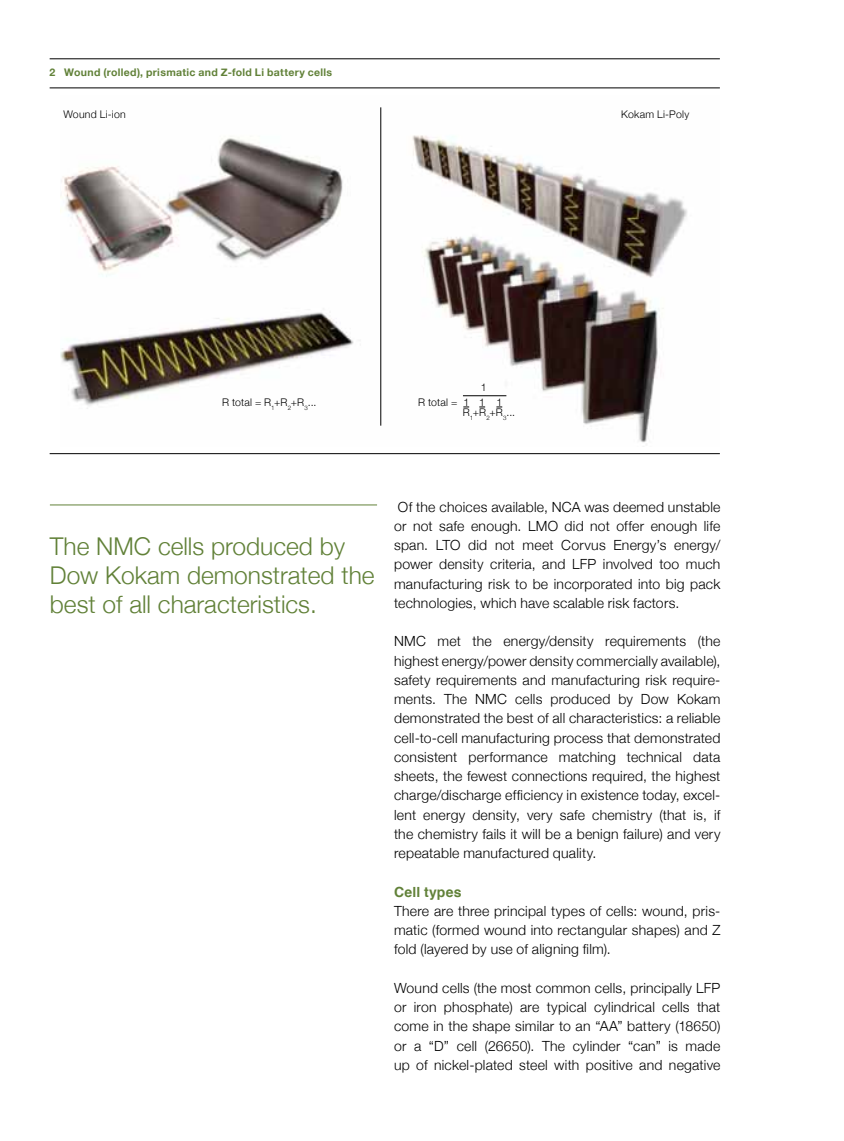
<style>
.page{position:relative;width:844px;height:1141px;background:#fff}
.page>*{position:absolute;margin:0;border:0;box-sizing:border-box;transform-origin:0 0}
.t1{font:300 24.5px/29.4px "Helvetica Neue";color:#618138}
.t2{font:300 14px/19.2px "Helvetica Neue";letter-spacing:.015em;color:#000;text-align:justify}
.t3{font:700 14px "Helvetica";letter-spacing:.02em;color:#618138}
.t4{font:300 10.5px/14.7px "Helvetica Neue";letter-spacing:.025em;color:#000}
.t5{font:700 10.5px "Helvetica Neue";letter-spacing:.03em;color:#618138}
</style>
<div class="page">
<img style="left:61px;top:107px;width:626px;height:336px">
<hr style="left:50px;top:59px;width:669px;height:1px;background:#000">
<hr style="left:50px;top:88px;width:669px;height:1px;background:#000">
<hr style="left:50px;top:453px;width:669px;height:1px;background:#000">
<hr style="left:50px;top:505px;width:327px;height:1px;background:#618138">
<hr style="left:380px;top:107px;width:1px;height:319px;background:#000">
<hr style="left:463px;top:395px;width:43px;height:1px;background:#000">
<p class="t5" style="left:50px;top:64px;width:284px">2 Wound (rolled), prismatic and Z-fold Li battery cells</p>
<p class="t4" style="left:63px;top:106px;width:64px">Wound Li-ion</p>
<p class="t4" style="left:621px;top:106px;width:69px">Kokam Li-Poly</p>
<p class="t4" style="left:222px;top:395px;width:96px">R total = R<sub>1</sub>+R<sub>2</sub>+R<sub>3</sub>...</p>
<p class="t4" style="left:418px;top:379px;width:85px;text-indent:63px">1<br>R total = 1 1 1</p>
<p class="t4" style="left:463px;top:404px;width:53px">R<sub>1</sub>+R<sub>2</sub>+R<sub>3</sub>...</p>
<h1 class="t1" style="left:50px;top:530px;width:326px">The NMC cells produced by<br>Dow Kokam demonstrated the best of all characteristics.</h1>
<p class="t2" style="left:394px;top:496px;width:328px">Of the choices available, NCA was deemed unstable or not safe enough. LMO did not offer enough life span. LTO did not meet Corvus Energy’s energy/ power density criteria, and LFP involved too much manufacturing risk to be incorporated into big pack technologies, which have scalable risk factors.</p>
<p class="t2" style="left:394px;top:631px;width:328px">NMC met the energy/density requirements (the highest energy/power density commercially available), safety requirements and manufacturing risk require&shy;ments. The NMC cells produced by Dow Kokam demonstrated the best of all characteristics: a reliable cell-to-cell manufacturing process that demonstrated consistent performance matching technical data sheets, the fewest connections required, the highest charge/discharge efficiency in existence today, excel&shy;lent energy density, very safe chemistry (that is, if the chemistry fails it will be a benign failure) and very repeatable manufactured quality.</p>
<p class="t3" style="left:394px;top:880px;width:69px">Cell types</p>
<p class="t2" style="left:394px;top:900px;width:328px">There are three principal types of cells: wound, pris&shy;matic (formed wound into rectangular shapes) and Z fold (layered by use of aligning film).</p>
<p class="t2" style="left:394px;top:977px;width:328px">Wound cells (the most common cells, principally LFP or iron phosphate) are typical cylindrical cells that come in the shape similar to an “AA” battery (18650) or a “D” cell (26650). The cylinder “can” is made up of nickel-plated steel with positive and negative</p>
</div>
